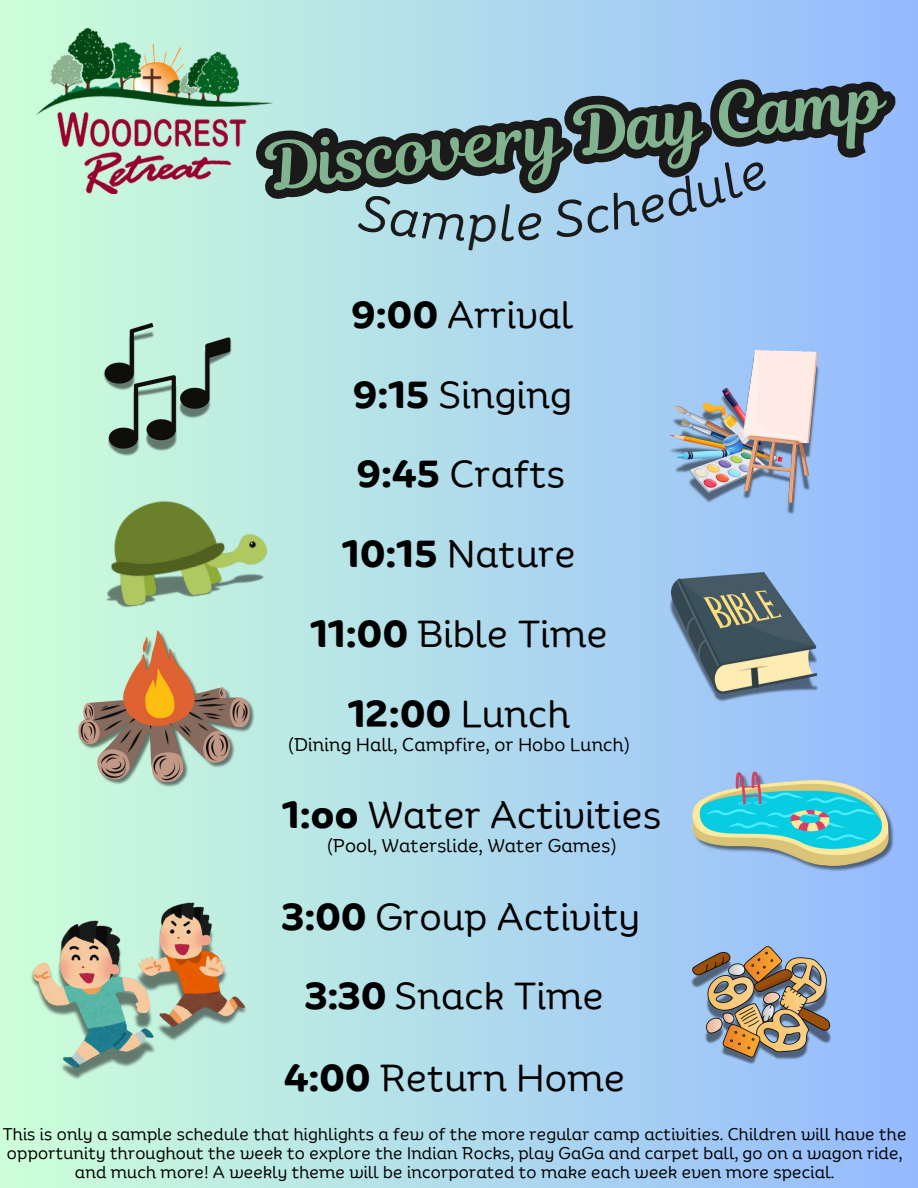
<style>
.page{position:relative;width:918px;height:1188px;background:#fff}
.page>*{position:absolute;margin:0;border:0;box-sizing:border-box;transform-origin:0 0}
.t1{font:66.15px "Magnolia Script";color:#81b38e}
.t2{font:italic 49.2px "Binate Display";color:#1a1a1a}
.t3{font:36.6px "Binate Display";letter-spacing:.01em;color:#000}
.t4{font:700 36.6px "Binate Display";color:#000}
.t5{font:18px "Binate Display";letter-spacing:.01em;color:#000}
.t6{font:16.5px/19.2px "Binate Display";letter-spacing:.01em;color:#000;text-align:center}
.s1{font-weight:700}
.s2{font-weight:400}
</style>
<div class="page">
<div style="left:0;top:0;width:918px;height:1188px;background:linear-gradient(to right,#cdffd8,#94b9ff)"></div>
<img style="left:37px;top:29px;width:196px;height:164px">
<img style="left:77px;top:631px;width:179px;height:157px">
<img style="left:661px;top:573px;width:165px;height:137px">
<img style="left:661px;top:393px;width:165px;height:128px">
<img style="left:98px;top:322px;width:138px;height:139px">
<img style="left:73px;top:476px;width:202px;height:146px">
<img style="left:687px;top:771px;width:214px;height:103px">
<img style="left:682px;top:947px;width:157px;height:126px">
<img style="left:21px;top:901px;width:236px;height:185px">
<svg style="left:233px;top:7px;width:685px;height:386px;background:#96bad1"></svg>
<div style="left:357px;top:193px;width:109px;height:48px;background:#b4e0e9"></div>
<div style="left:501px;top:204px;width:41px;height:37px;background:#add8ee"></div>
<div style="left:553px;top:160px;width:217px;height:78px;background:#a4cdf4"></div>
<p class="t1" style="left:263px;top:120px;width:622px;rotate:-6deg">Discovery Day Camp</p>
<p class="t2" style="left:467px;top:177px;width:32px">p</p>
<p class="t3" style="left:352px;top:280px;width:223px"><span class="s1">9:00</span> Arrival</p>
<p class="t3" style="left:353px;top:360px;width:220px"><span class="s1">9:15</span> Singing</p>
<p class="t3" style="left:357px;top:440px;width:209px"><span class="s1">9:45</span> Crafts</p>
<h3 class="t3" style="left:342px;top:520px;width:235px"><span class="s1">10:15</span> Nature</h3>
<h3 class="t3" style="left:310px;top:600px;width:299px"><span class="s1">11:00</span> Bible Time</h3>
<h3 class="t4" style="left:348px;top:680px;width:223px">12:00 <span class="s2">Lunch</span></h3>
<p class="t5" style="left:287px;top:727px;width:345px">(Dining Hall, Campfire, or Hobo Lunch)</p>
<p class="t3" style="left:282px;top:781px;width:380px"><span class="s1">1:oo</span> Water Activities</p>
<p class="t5" style="left:326px;top:829px;width:292px">(Pool, Waterslide, Water Games)</p>
<p class="t3" style="left:282px;top:882px;width:359px"><span class="s1">3:00</span> Group Activity</p>
<p class="t3" style="left:305px;top:962px;width:300px"><span class="s1">3:30</span> Snack Time</p>
<p class="t3" style="left:284px;top:1043px;width:342px"><span class="s1">4:00</span> Return Home</p>
<p class="t6" style="left:3px;top:1122px;width:905px">This is only a sample schedule that highlights a few of the more regular camp activities. Children will have the opportunity throughout the week to explore the Indian Rocks, play GaGa and carpet ball, go on a wagon ride, and much more! A weekly theme will be incorporated to make each week even more special.</p>
</div>
